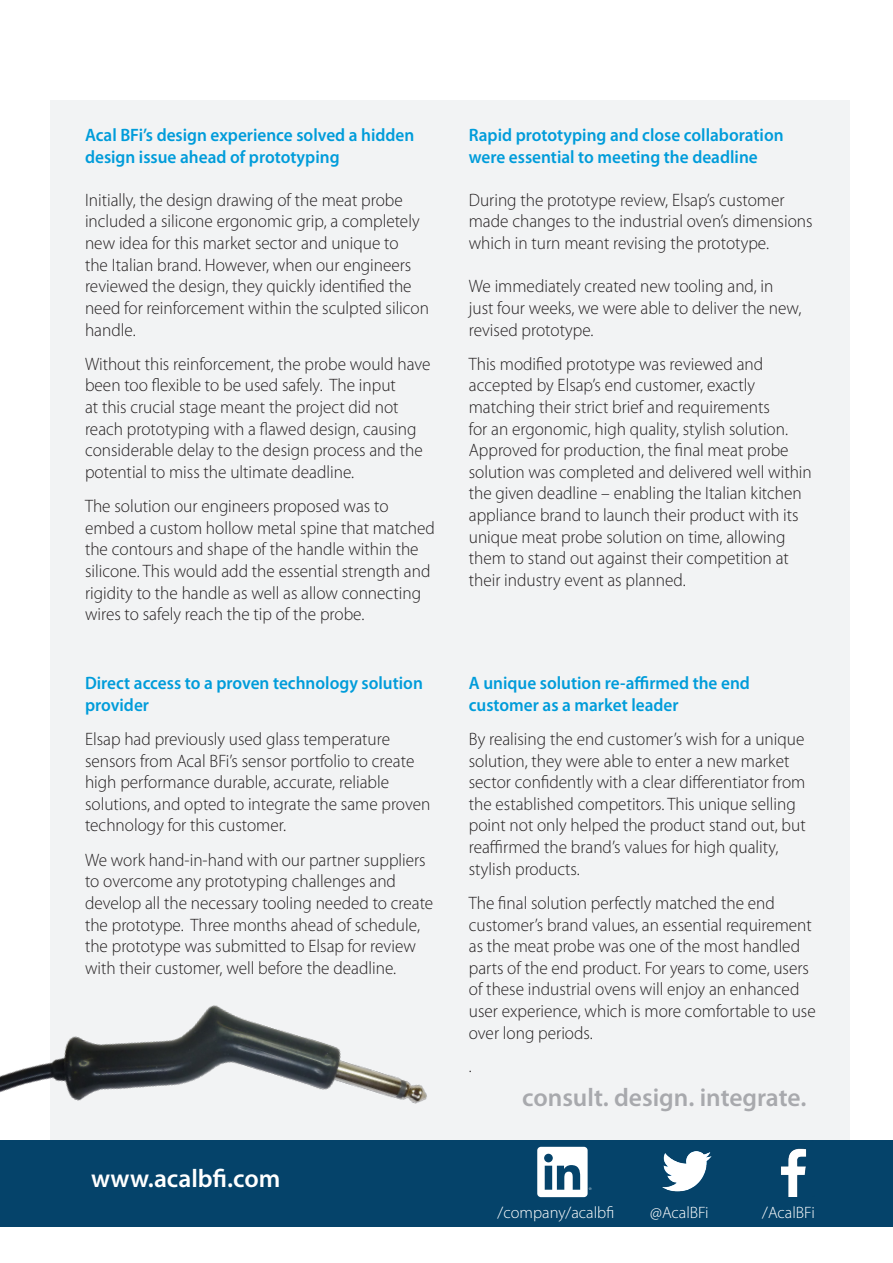
<style>
.page{position:relative;width:893px;height:1263px;background:#fff}
.page>*{position:absolute;margin:0;border:0;box-sizing:border-box;transform-origin:0 0}
.t1{font:600 25.5px "Myriad Pro";color:#a8a9ad}
.t2{font:600 25.5px "Myriad Pro";color:#fff}
.t3{font:300 18px/21.6px "Myriad Pro";color:#231f20;scale:.96 1}
.t4{font:600 18px/21.6px "Myriad Pro";color:#009cda;scale:.96 1}
.t5{font:300 17.25px "Myriad Pro";color:#231f20;scale:.96 1}
.t6{font:300 16.5px "Myriad Pro";color:#fff}
</style>
<div class="page">
<div style="left:50px;top:100px;width:799px;height:1049px;background:#f2f3f4"></div>
<div style="left:0;top:1140px;width:893px;height:86px;background:#05436a"></div>
<img style="left:781px;top:1148px;width:26px;height:48px">
<img style="left:662px;top:1151px;width:50px;height:41px">
<svg style="left:537px;top:1147px;width:54px;height:50px"></svg>
<img style="left:0;top:1005px;width:427px;height:99px">
<p class="t4" style="left:85px;top:124px;width:345px">Acal BFi’s design experience solved a hidden design issue ahead of prototyping</p>
<p class="t3" style="left:85px;top:189px;width:360px">Initially, the design drawing of the meat probe included a silicone ergonomic grip, a completely new idea for this market sector and unique to<br>the Italian brand. However, when our engineers reviewed the design, they quickly identified the need for reinforcement within the sculpted silicon handle.</p>
<p class="t3" style="left:85px;top:353px;width:361px">Without this reinforcement, the probe would have been too flexible to be used safely. The input<br>at this crucial stage meant the project did not reach prototyping with a flawed design, causing considerable delay to the design process and the potential to miss the ultimate deadline.</p>
<p class="t3" style="left:85px;top:496px;width:366px">The solution our engineers proposed was to embed a custom hollow metal spine that matched the contours and shape of the handle within the silicone. This would add the essential strength and rigidity to the handle as well as allow connecting wires to safely reach the tip of the probe.</p>
<p class="t4" style="left:85px;top:672px;width:353px">Direct access to a proven technology solution provider</p>
<p class="t3" style="left:85px;top:728px;width:361px">Elsap had previously used glass temperature sensors from Acal BFi’s sensor portfolio to create high performance durable, accurate, reliable solutions, and opted to integrate the same proven technology for this customer.</p>
<p class="t3" style="left:85px;top:849px;width:364px">We work hand-in-hand with our partner suppliers to overcome any prototyping challenges and develop all the necessary tooling needed to create the prototype. Three months ahead of schedule, the prototype was submitted to Elsap for review with their customer, well before the deadline.</p>
<p class="t2" style="left:91px;top:1162px;width:191px">www.acalbfi.com</p>
<p class="t4" style="left:469px;top:124px;width:329px">Rapid prototyping and close collaboration were essential to meeting the deadline</p>
<p class="t3" style="left:469px;top:189px;width:360px">During the prototype review, Elsap’s customer made changes to the industrial oven’s dimensions which in turn meant revising the prototype.</p>
<p class="t3" style="left:469px;top:276px;width:348px">We immediately created new tooling and, in just four weeks, we were able to deliver the new, revised prototype.</p>
<p class="t3" style="left:469px;top:353px;width:359px">This modified prototype was reviewed and accepted by Elsap’s end customer, exactly matching their strict brief and requirements<br>for an ergonomic, high quality, stylish solution.<br>Approved for production, the final meat probe solution was completed and delivered well within the given deadline – enabling the Italian kitchen appliance brand to launch their product with its unique meat probe solution on time, allowing them to stand out against their competition at their industry event as planned.</p>
<p class="t4" style="left:469px;top:672px;width:294px">A unique solution re-affirmed the end customer as a market leader</p>
<p class="t3" style="left:469px;top:728px;width:352px">By realising the end customer’s wish for a unique solution, they were able to enter a new market sector confidently with a clear differentiator from the established competitors. This unique selling point not only helped the product stand out, but reaffirmed the brand’s values for high quality, stylish products.</p>
<p class="t3" style="left:469px;top:892px;width:363px">The final solution perfectly matched the end customer’s brand values, an essential requirement as the meat probe was one of the most handled parts of the end product. For years to come, users of these industrial ovens will enjoy an enhanced user experience, which is more comfortable to use over long periods.</p>
<p class="t5" style="left:469px;top:1057px;width:5px">.</p>
<p class="t1" style="left:522px;top:1081px;width:286px">consult. design. integrate.</p>
<p class="t6" style="left:498px;top:1203px;width:118px">/company/acalbfi</p>
<p class="t6" style="left:650px;top:1203px;width:60px">@AcalBFi</p>
<p class="t6" style="left:762px;top:1203px;width:54px">/AcalBFi</p>
</div>
